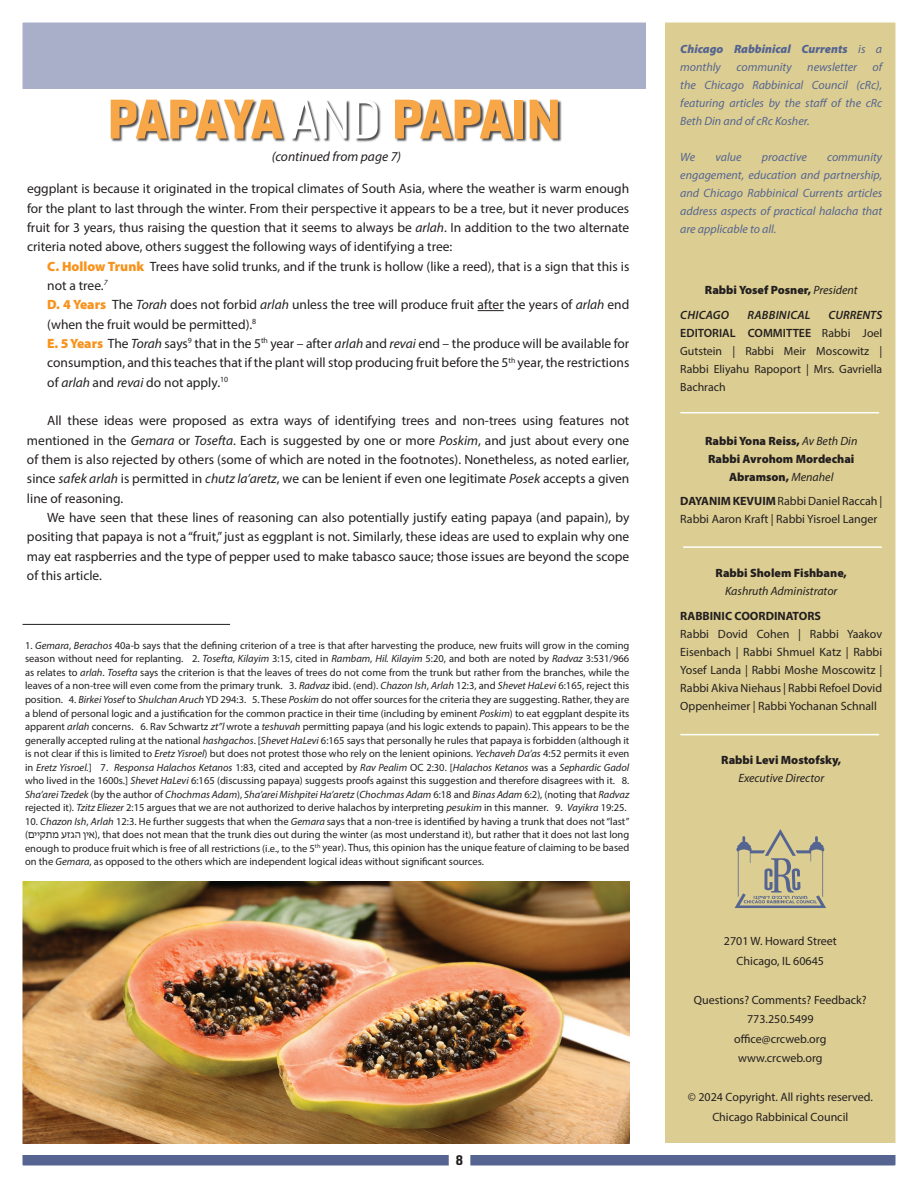
<style>
.page{position:relative;width:918px;height:1188px;background:#fff}
.page>*{position:absolute;margin:0;border:0;box-sizing:border-box;transform-origin:0 0}
.t1{font:54px "Gineso Nor Bla";letter-spacing:-.035em;color:#f7931d}
.t2{font:13.5px/19.4px "Myriad Pro";color:#231f20;text-align:justify}
.t3{font:italic 13.5px "Myriad Pro";color:#231f20}
.t4{font:13.5px "Gineso Nor Bla";color:#231f20}
.t5{font:12px/18px "Myriad Pro";color:#231f20;text-align:center}
.t6{font:italic 12px/18px "Myriad Pro";color:#556491;text-align:justify}
.t7{font:900 12px/18px "Myriad Pro";color:#231f20}
.t8{font:italic 12px "Myriad Pro";color:#231f20}
.t9{font:italic 900 12px/18px "Myriad Pro";color:#556491}
.t10{font:600 12px/18px "Myriad Pro";color:#231f20;text-align:right}
.t11{font:700 12px "Myriad Pro";color:#231f20}
.t12{font:italic 600 12px "Myriad Pro";letter-spacing:.02em;color:#231f20}
.t13{font:11.85px/18px "Myriad Pro";color:#231f20;text-align:justify}
.t14{font:10.5px/13.5px "Myriad Pro";color:#231f20;text-align:justify}
.s1{font-family:"Gineso Nor Reg";color:#fff}
.s2{font-style:italic}
.s3{font-weight:900;color:#f7931d}
.s4{font-family:"Myriad Hebrew"}
.s5{font-weight:400}
.s6{font-weight:400;font-style:italic}
.s7{font-weight:600;font-style:italic}
.s8{font-weight:400;font-size:11.85px}
.s9{font-weight:700}
</style>
<div class="page">
<div style="left:665px;top:11px;width:239px;height:1132px;background:#dcce92"></div>
<svg style="left:735px;top:829px;width:91px;height:79px"></svg>
<div style="left:0;top:11px;width:646px;height:78px;background:#a9afc8"></div>
<div style="left:0;top:1156px;width:918px;height:32px;background:#556491"></div>
<hr style="left:680px;top:412px;width:199px;height:1px;background:#fff">
<hr style="left:683px;top:546px;width:199px;height:2px;background:#fff">
<hr style="left:680px;top:734px;width:199px;height:1px;background:#fff">
<div style="left:450px;top:1150px;width:20px;height:35px;background:#fff"></div>
<svg style="left:478px;top:310px;width:26px;height:1px"></svg>
<img style="left:23px;top:881px;width:606px;height:262px">
<svg style="left:111px;top:100px;width:450px;height:42px"></svg>
<hr style="left:1px;top:624px;width:229px;height:1px;background:#231f20">
<div style="left:0;top:0;width:918px;height:1188px;border:22px solid #fff"></div>
<h1 class="t1" style="left:107px;top:84px;width:455px">PAPAYA <span class="s1">AND</span> PAPAIN</h1>
<p class="t3" style="left:272px;top:148px;width:131px">(continued from page 7)</p>
<p class="t2" style="left:27px;top:179px;width:604px">eggplant is because it originated in the tropical climates of South Asia, where the weather is warm enough for the plant to last through the winter. From their perspective it appears to be a tree, but it never produces fruit for 3 years, thus raising the question that it seems to always be <span class="s2">arlah</span>. In addition to the two alternate criteria noted above, others suggest the following ways of identifying a tree:</p>
<p class="t2" style="left:47px;top:256px;width:584px;text-align:left"><span class="s3">C. Hollow Trunk</span> Trees have solid trunks, and if the trunk is hollow (like a reed), that is a sign that this is not a tree.<sup>7<br></sup><span class="s3">D. 4 Years</span> The <span class="s2">Torah</span> does not forbid <span class="s2">arlah</span> unless the tree will produce fruit after the years of <span class="s2">arlah</span> end (when the fruit would be permitted).<sup>8<br></sup><span class="s3">E. 5 Years</span> The <span class="s2">Torah</span> says<sup>9</sup> that in the 5<sup>th</sup> year – after <span class="s2">arlah</span> and <span class="s2">revai</span> end – the produce will be available for consumption, and this teaches that if the plant will stop producing fruit before the 5<sup>th</sup> year, the restrictions of <span class="s2">arlah</span> and <span class="s2">revai</span> do not apply.<sup>10</sup></p>
<p class="t2" style="left:27px;top:411px;width:604px;text-indent:20px">All these ideas were proposed as extra ways of identifying trees and non-trees using features not mentioned in the <span class="s2">Gemara</span> or <span class="s2">Tosefta</span>. Each is suggested by one or more <span class="s2">Poskim</span>, and just about every one of them is also rejected by others (some of which are noted in the footnotes). Nonetheless, as noted earlier, since <span class="s2">safek arlah</span> is permitted in <span class="s2">chutz la’aretz</span>, we can be lenient if even one legitimate <span class="s2">Posek</span> accepts a given line of reasoning.</p>
<p class="t2" style="left:27px;top:508px;width:604px;text-indent:20px">We have seen that these lines of reasoning can also potentially justify eating papaya (and papain), by positing that papaya is not a “fruit,” just as eggplant is not. Similarly, these ideas are used to explain why one may eat raspberries and the type of pepper used to make tabasco sauce; those issues are beyond the scope of this article.</p>
<p class="t14" style="left:25px;top:639px;width:606px">1. <span class="s2">Gemara</span>, <span class="s2">Berachos</span> 40a-b says that the defining criterion of a tree is that after harvesting the produce, new fruits will grow in the coming season without need for replanting. 2. <span class="s2">Tosefta</span>, <span class="s2">Kilayim</span> 3:15, cited in <span class="s2">Rambam</span>, <span class="s2">Hil. Kilayim</span> 5:20, and both are noted by <span class="s2">Radvaz</span> 3:531/966 as relates to <span class="s2">arlah</span>. <span class="s2">Tosefta</span> says the criterion is that the leaves of trees do not come from the trunk but rather from the branches, while the leaves of a non-tree will even come from the primary trunk. 3. <span class="s2">Radvaz</span> ibid. (end). <span class="s2">Chazon Ish</span>, <span class="s2">Arlah</span> 12:3, and <span class="s2">Shevet HaLevi</span> 6:165, reject this position. 4. <span class="s2">Birkei Yosef</span> to <span class="s2">Shulchan Aruch</span> YD 294:3. 5. These <span class="s2">Poskim</span> do not offer sources for the criteria they are suggesting. Rather, they are a blend of personal logic and a justification for the common practice in their time (including by eminent <span class="s2">Poskim</span>) to eat eggplant despite its apparent <span class="s2">arlah</span> concerns. 6. Rav Schwartz <span class="s2">zt”l</span> wrote a <span class="s2">teshuvah</span> permitting papaya (and his logic extends to papain). This appears to be the generally accepted ruling at the national <span class="s2">hashgachos</span>. [<span class="s2">Shevet HaLevi</span> 6:165 says that personally he rules that papaya is forbidden (although it is not clear if this is limited to <span class="s2">Eretz Yisroel</span>) but does not protest those who rely on the lenient opinions. <span class="s2">Yechaveh Da’as</span> 4:52 permits it even in <span class="s2">Eretz Yisroel.</span>] 7. <span class="s2">Responsa Halachos Ketanos</span> 1:83, cited and accepted by <span class="s2">Rav Pealim</span> OC 2:30. [<span class="s2">Halachos Ketanos</span> was a <span class="s2">Sephardic Gadol </span>who lived in the 1600s.] <span class="s2">Shevet HaLevi</span> 6:165 (discussing papaya) suggests proofs against this suggestion and therefore disagrees with it. 8.<br><span class="s2">Sha’arei Tzedek</span> (by the author of <span class="s2">Chochmas Adam</span>), <span class="s2">Sha’arei Mishpitei Ha’aretz</span> (<span class="s2">Chochmas Adam</span> 6:18 and <span class="s2">Binas Adam</span> 6:2), (noting that <span class="s2">Radvaz </span>rejected it). <span class="s2">Tzitz Eliezer</span> 2:15 argues that we are not authorized to derive halachos by interpreting <span class="s2">pesukim</span> in this manner. 9. <span class="s2">Vayikra</span> 19:25.</p>
<p class="t14" style="left:25px;top:814px;width:606px">10. <span class="s2">Chazon Ish</span>, <span class="s2">Arlah</span> 12:3. He further suggests that when the <span class="s2">Gemara</span> says that a non-tree is identified by having a trunk that does not “last” ( <span class="s4">ם תקי י מ הג זע אין</span> (, that does not mean that the trunk dies out during the winter (as most understand it), but rather that it does not last long enough to produce fruit which is free of all restrictions (i.e., to the 5<sup>th</sup> year). Thus, this opinion has the unique feature of claiming to be based on the <span class="s2">Gemara</span>, as opposed to the others which are independent logical ideas without significant sources.</p>
<p class="t4" style="left:456px;top:1151px;width:9px">8</p>
<p class="t9" style="left:680px;top:40px;width:203px">Chicago Rabbinical Currents <span class="s5">is a monthly</span></p>
<p class="t6" style="left:680px;top:58px;width:203px;text-indent:192px">of the Chicago Rabbinical Council (cRc), featuring articles by the staff of the cRc Beth Din and of cRc Kosher.</p>
<p class="t6" style="left:680px;top:148px;width:17px">We</p>
<p class="t6" style="left:716px;top:148px;width:28px">value</p>
<p class="t6" style="left:762px;top:148px;width:47px">proactive</p>
<p class="t6" style="left:736px;top:58px;width:57px">community</p>
<p class="t6" style="left:807px;top:58px;width:51px">newsletter</p>
<p class="t6" style="left:680px;top:148px;width:203px;text-indent:147px">community engagement, education and partnership, and Chicago Rabbinical Currents articles address aspects of practical halacha that are applicable to all.</p>
<p class="t7" style="left:680px;top:278px;width:179px;line-height:24.8px;text-indent:25px">Rabbi Yosef Posner, <span class="s6">President<br></span><span class="s7">CHICAGO</span></p>
<p class="t10" style="left:680px;top:305px;width:203px"><span class="s2">CURRENTS<br></span>EDITORIAL COMMITTEE <span class="s8">Rabbi Joel</span></p>
<p class="t13" style="left:680px;top:342px;width:203px">Gutstein | Rabbi Meir Moscowitz | Rabbi Eliyahu Rapoport | Mrs. Gavriella Bachrach</p>
<p class="t12" style="left:748px;top:307px;width:64px">RABBINICAL</p>
<p class="t7" style="left:705px;top:432px;width:154px;text-align:center">Rabbi Yona Reiss, <span class="s6">Av Beth Din<br></span>Rabbi Avrohom Mordechai<br>Abramson, <span class="s6">Menahel</span></p>
<p class="t5" style="left:680px;top:492px;width:203px;text-align:left"><span class="s9">DAYANIM KEVUIM</span>Rabbi Daniel Raccah |<br>Rabbi Aaron Kraft | Rabbi Yisroel Langer</p>
<p class="t7" style="left:716px;top:564px;width:133px">Rabbi Sholem Fishbane,</p>
<p class="t8" style="left:725px;top:584px;width:114px">Kashruth Administrator</p>
<p class="t11" style="left:680px;top:608px;width:142px">RABBINIC COORDINATORS</p>
<p class="t5" style="left:680px;top:625px;width:203px;text-align:justify">Rabbi Dovid Cohen | Rabbi Yaakov Eisenbach | Rabbi Shmuel Katz | Rabbi Yosef Landa | Rabbi Moshe Moscowitz | Rabbi Akiva Niehaus | Rabbi Refoel Dovid Oppenheimer | Rabbi Yochanan Schnall</p>
<p class="t7" style="left:721px;top:751px;width:122px">Rabbi Levi Mostofsky,</p>
<p class="t8" style="left:738px;top:771px;width:87px">Executive Director</p>
<p class="t5" style="left:724px;top:931px;width:114px;line-height:19.5px">2701 W. Howard Street<br>Chicago, IL 60645</p>
<p class="t5" style="left:694px;top:990px;width:174px;line-height:19.5px">Questions? Comments? Feedback?<br>773.250.5499<br>office@crcweb.org www.crcweb.org</p>
<p class="t5" style="left:688px;top:1087px;width:187px;line-height:19.5px">© 2024 Copyright. All rights reserved.<br>Chicago Rabbinical Council</p>
</div>
